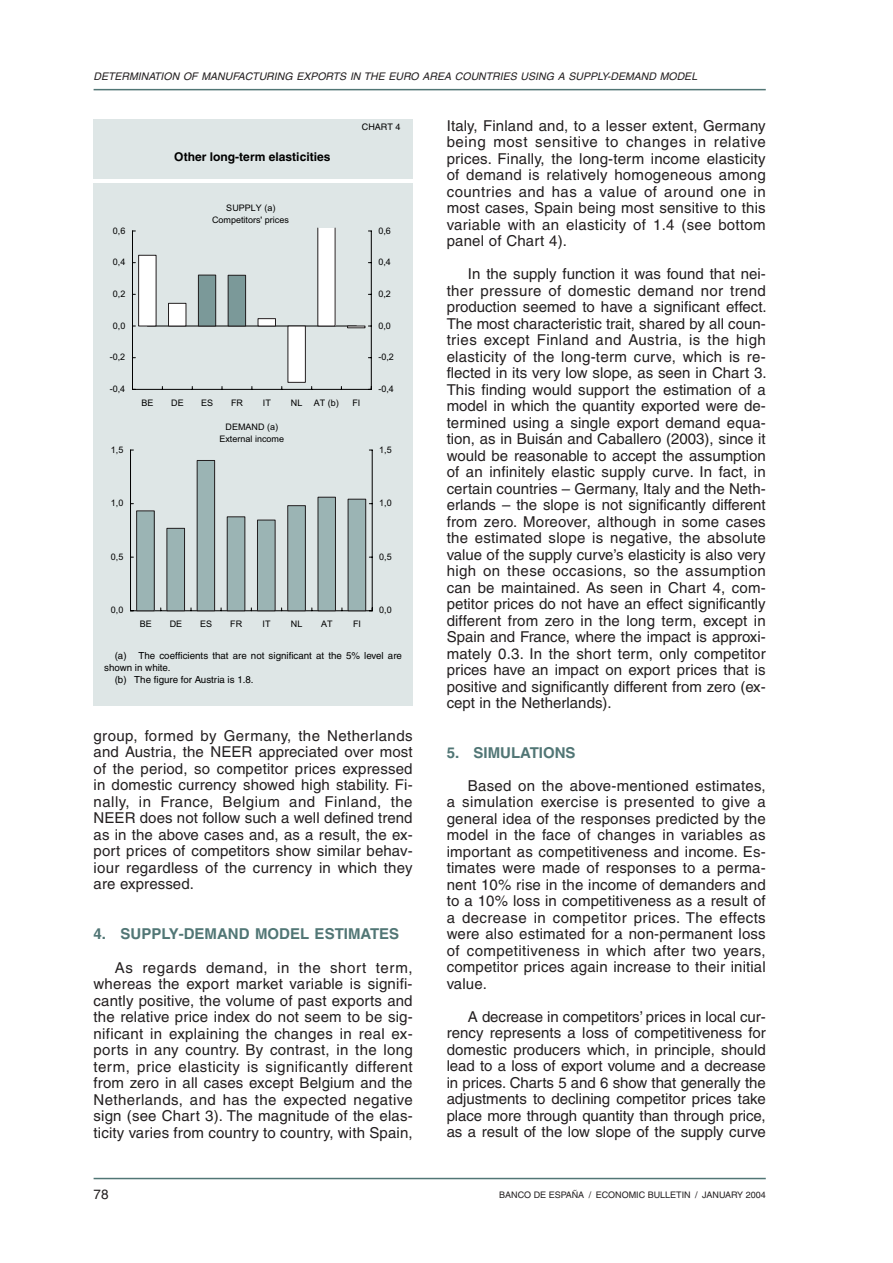
<style>
.page{position:relative;width:893px;height:1263px;background:#fff}
.page>*{position:absolute;margin:0;border:0;box-sizing:border-box;transform-origin:0 0}
.t1{font:15px/16.5px "Helvetica";letter-spacing:.01em;color:#231f20;text-align:justify}
.t2{font:700 15px "Helvetica";color:#517675}
.t3{font:13.5px "Helvetica";color:#231f20}
.t4{font:700 12px "Helvetica";color:#000}
.t5{font:italic 10.5px "Helvetica";color:#231f20}
.t6{font:9.75px "Helvetica";color:#000}
.t7{font:9px/12px "Arial";color:#000;text-align:center}
.t8{font:9px "Helvetica";color:#231f20}
.t9{font:9px "Helvetica";color:#000}
</style>
<div class="page">
<hr style="left:94px;top:89px;width:671px;height:1px;background:#517675">
<hr style="left:94px;top:1178px;width:671px;height:1px;background:#517675">
<div style="left:94px;top:183px;width:318px;height:523px;background:#dee6e6"></div>
<div style="left:94px;top:119px;width:318px;height:60px;background:#dee6e6"></div>
<svg style="left:130px;top:231px;width:242px;height:380px"></svg>
<div style="left:137px;top:511px;width:17px;height:100px;background:#9bb4b4"></div>
<div style="left:136px;top:511px;width:18px;height:100px;border:1px solid #231f20"></div>
<div style="left:167px;top:529px;width:17px;height:82px;background:#9bb4b4"></div>
<div style="left:167px;top:528px;width:18px;height:83px;border:1px solid #231f20"></div>
<div style="left:197px;top:461px;width:18px;height:150px;background:#9bb4b4"></div>
<div style="left:197px;top:460px;width:18px;height:151px;border:1px solid #231f20"></div>
<div style="left:227px;top:517px;width:18px;height:94px;background:#9bb4b4"></div>
<div style="left:227px;top:517px;width:18px;height:94px;border:1px solid #231f20"></div>
<div style="left:258px;top:520px;width:17px;height:91px;background:#9bb4b4"></div>
<div style="left:257px;top:520px;width:18px;height:91px;border:1px solid #231f20"></div>
<div style="left:288px;top:506px;width:17px;height:105px;background:#9bb4b4"></div>
<div style="left:287px;top:506px;width:18px;height:105px;border:1px solid #231f20"></div>
<div style="left:318px;top:497px;width:17px;height:114px;background:#9bb4b4"></div>
<div style="left:348px;top:499px;width:18px;height:112px;background:#9bb4b4"></div>
<div style="left:348px;top:499px;width:18px;height:112px;border:1px solid #231f20"></div>
<div style="left:139px;top:255px;width:17px;height:71px;background:#fff"></div>
<div style="left:138px;top:255px;width:18px;height:71px;border:1px solid #231f20"></div>
<div style="left:169px;top:304px;width:17px;height:22px;background:#fff"></div>
<div style="left:168px;top:303px;width:18px;height:23px;border:1px solid #231f20"></div>
<div style="left:198px;top:275px;width:18px;height:51px;background:#7b9999"></div>
<div style="left:198px;top:275px;width:18px;height:51px;border:1px solid #231f20"></div>
<div style="left:228px;top:275px;width:17px;height:51px;background:#7b9999"></div>
<div style="left:228px;top:275px;width:18px;height:51px;border:1px solid #231f20"></div>
<div style="left:258px;top:319px;width:17px;height:7px;background:#fff"></div>
<div style="left:288px;top:326px;width:17px;height:56px;background:#fff"></div>
<div style="left:318px;top:228px;width:17px;height:98px;background:#fff"></div>
<svg style="left:347px;top:326px;width:18px;height:2px"></svg>
<p class="t5" style="left:94px;top:73px;width:605px">DETERMINATION OF MANUFACTURING EXPORTS IN THE EURO AREA COUNTRIES USING A SUPPLY-DEMAND MODEL</p>
<p class="t9" style="left:362px;top:122px;width:40px">CHART 4</p>
<p class="t4" style="left:174px;top:149px;width:158px">Other long-term elasticities</p>
<p class="t7" style="left:212px;top:202px;width:78px">SUPPLY (a)<br>Competitors' prices</p>
<p class="t7" style="left:113px;top:225px;width:14px">0,6</p>
<p class="t7" style="left:378px;top:225px;width:14px">0,6</p>
<p class="t7" style="left:113px;top:256px;width:14px">0,4</p>
<p class="t7" style="left:378px;top:256px;width:14px">0,4</p>
<p class="t7" style="left:113px;top:288px;width:14px">0,2</p>
<p class="t7" style="left:378px;top:288px;width:14px">0,2</p>
<p class="t7" style="left:113px;top:320px;width:14px">0,0</p>
<p class="t7" style="left:378px;top:320px;width:14px">0,0</p>
<p class="t7" style="left:110px;top:351px;width:17px">-0,2</p>
<p class="t7" style="left:378px;top:351px;width:17px">-0,2</p>
<p class="t7" style="left:110px;top:383px;width:17px">-0,4</p>
<p class="t7" style="left:378px;top:383px;width:17px">-0,4</p>
<p class="t7" style="left:141px;top:397px;width:14px">BE</p>
<p class="t7" style="left:171px;top:397px;width:14px">DE</p>
<p class="t7" style="left:201px;top:397px;width:14px">ES</p>
<p class="t7" style="left:231px;top:397px;width:13px">FR</p>
<p class="t7" style="left:263px;top:397px;width:10px">IT</p>
<p class="t7" style="left:291px;top:397px;width:13px">NL</p>
<p class="t7" style="left:314px;top:397px;width:26px">AT (b)</p>
<p class="t7" style="left:352px;top:397px;width:9px">FI</p>
<p class="t7" style="left:219px;top:421px;width:66px">DEMAND (a)<br>External income</p>
<p class="t7" style="left:111px;top:444px;width:14px">1,5</p>
<p class="t7" style="left:379px;top:444px;width:14px">1,5</p>
<p class="t7" style="left:111px;top:497px;width:14px">1,0</p>
<p class="t7" style="left:111px;top:551px;width:14px">0,5</p>
<p class="t7" style="left:379px;top:497px;width:14px">1,0</p>
<p class="t7" style="left:379px;top:551px;width:14px">0,5</p>
<p class="t7" style="left:111px;top:604px;width:14px">0,0</p>
<p class="t7" style="left:140px;top:618px;width:14px">BE</p>
<p class="t7" style="left:170px;top:618px;width:14px">DE</p>
<p class="t7" style="left:200px;top:618px;width:14px">ES</p>
<p class="t7" style="left:230px;top:618px;width:13px">FR</p>
<p class="t7" style="left:262px;top:618px;width:10px">IT</p>
<p class="t7" style="left:291px;top:618px;width:13px">NL</p>
<p class="t7" style="left:321px;top:618px;width:13px">AT</p>
<p class="t7" style="left:353px;top:618px;width:10px">FI</p>
<p class="t7" style="left:379px;top:604px;width:14px">0,0</p>
<p class="t6" style="left:115px;top:650px;width:289px">(a) The coefficients that are not significant at the 5% level are</p>
<p class="t6" style="left:104px;top:662px;width:68px">shown in white.</p>
<p class="t6" style="left:115px;top:674px;width:140px">(b) The figure for Austria is 1.8.</p>
<p class="t1" style="left:94px;top:729px;width:320px">group, formed by Germany, the Netherlands and Austria, the NEER appreciated over most of the period, so competitor prices expressed in domestic currency showed high stability. Fi&shy;nally, in France, Belgium and Finland, the NEER does not follow such a well defined trend as in the above cases and, as a result, the ex&shy;port prices of competitors show similar behav&shy;iour regardless of the currency in which they are expressed.</p>
<p class="t2" style="left:94px;top:929px;width:307px">4. SUPPLY-DEMAND MODEL ESTIMATES</p>
<p class="t1" style="left:94px;top:961px;width:320px;text-indent:21px">As regards demand, in the short term, whereas the export market variable is signifi&shy;cantly positive, the volume of past exports and the relative price index do not seem to be sig&shy;nificant in explaining the changes in real ex&shy;ports in any country. By contrast, in the long term, price elasticity is significantly different from zero in all cases except Belgium and the Netherlands, and has the expected negative sign (see Chart 3). The magnitude of the elas&shy;ticity varies from country to country, with Spain,</p>
<p class="t1" style="left:446px;top:119px;width:320px">Italy, Finland and, to a lesser extent, Germany being most sensitive to changes in relative prices. Finally, the long-term income elasticity of demand is relatively homogeneous among countries and has a value of around one in most cases, Spain being most sensitive to this variable with an elasticity of 1.4 (see bottom panel of Chart 4).</p>
<p class="t1" style="left:446px;top:267px;width:321px;text-indent:21px">In the supply function it was found that nei&shy;ther pressure of domestic demand nor trend production seemed to have a significant effect.<br>The most characteristic trait, shared by all coun&shy;tries except Finland and Austria, is the high elasticity of the long-term curve, which is re&shy;flected in its very low slope, as seen in Chart 3.<br>This finding would support the estimation of a model in which the quantity exported were de&shy;termined using a single export demand equa&shy;tion, as in Buisán and Caballero (2003), since it would be reasonable to accept the assumption of an infinitely elastic supply curve. In fact, in certain countries – Germany, Italy and the Neth&shy;erlands – the slope is not significantly different from zero. Moreover, although in some cases the estimated slope is negative, the absolute value of the supply curve’s elasticity is also very high on these occasions, so the assumption can be maintained. As seen in Chart 4, com&shy;petitor prices do not have an effect significantly different from zero in the long term, except in Spain and France, where the impact is approxi&shy;mately 0.3. In the short term, only competitor prices have an impact on export prices that is positive and significantly different from zero (ex&shy;cept in the Netherlands).</p>
<p class="t2" style="left:446px;top:747px;width:130px">5. SIMULATIONS</p>
<p class="t1" style="left:446px;top:779px;width:320px;text-indent:21px">Based on the above-mentioned estimates, a simulation exercise is presented to give a general idea of the responses predicted by the model in the face of changes in variables as important as competitiveness and income. Es&shy;timates were made of responses to a perma&shy;nent 10% rise in the income of demanders and to a 10% loss in competitiveness as a result of a decrease in competitor prices. The effects were also estimated for a non-permanent loss of competitiveness in which after two years, competitor prices again increase to their initial value.</p>
<p class="t1" style="left:446px;top:1010px;width:320px;text-indent:21px">A decrease in competitors’ prices in local cur&shy;rency represents a loss of competitiveness for domestic producers which, in principle, should lead to a loss of export volume and a decrease in prices. Charts 5 and 6 show that generally the adjustments to declining competitor prices take place more through quantity than through price, as a result of the low slope of the supply curve</p>
<p class="t3" style="left:94px;top:1189px;width:17px">78</p>
<p class="t8" style="left:499px;top:1191px;width:268px">BANCO DE ESPAÑA / ECONOMIC BULLETIN / JANUARY 2004</p>
</div>
